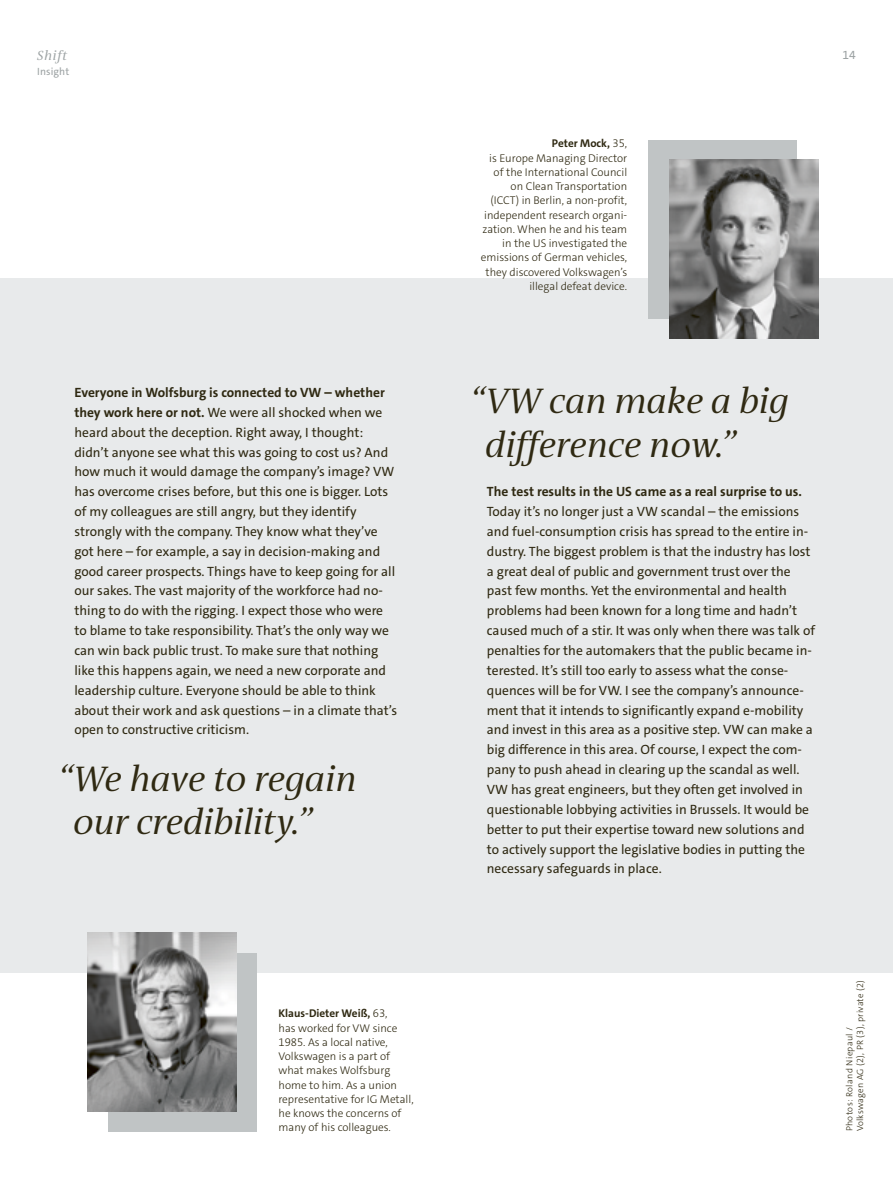
<style>
.page{position:relative;width:893px;height:1191px;background:#fff}
.page>*{position:absolute;margin:0;border:0;box-sizing:border-box;transform-origin:0 0}
.VW_NH_Zitat_EZ20{font:italic 36px/43.5px "VWAG The Antiqua";color:#2f2912}
.VW_NH_Stakeholder_9{font:13.5px/19.8px "VWAG The Sans";color:#2f2912}
.t1{font:italic 13.5px "VWAG The Antiqua";letter-spacing:.05em;color:#9ca2a3}
.t2{font:12px "VWAG The Sans";color:#9ca2a3}
.t3{font:300 11.25px/14.2px "VWAG The Sans";color:#2f2912}
.t4{font:10.5px "VWAG The Sans";letter-spacing:.01em;color:#9ca2a3}
.t5{font:300 9px/10.8px "VWAG The Sans";letter-spacing:.03em;color:#2f2912}
.s1{font-weight:700}
</style>
<div class="page">
<div style="left:0;top:278px;width:893px;height:694px;background:#e8eaeb"></div>
<div style="left:108px;top:952px;width:149px;height:179px;background:#c0c4c5"></div>
<img style="left:87px;top:933px;width:149px;height:178px">
<div style="left:648px;top:140px;width:149px;height:178px;background:#c0c4c5"></div>
<img style="left:670px;top:159px;width:149px;height:179px">
<p class="t1" style="left:37px;top:46px;width:32px">Shift</p>
<p class="t4" style="left:37px;top:64px;width:34px">Insight</p>
<p class="VW_NH_Stakeholder_9" style="left:74px;top:382px;width:324px"><span class="s1">Everyone in Wolfsburg is connected to VW – whether they work here or not.</span> We were all shocked when we heard about the deception. Right away, I thought: didn’t anyone see what this was going to cost us? And how much it would damage the company’s image? VW has overcome crises before, but this one is bigger. Lots of my colleagues are still angry, but they identify strongly with the company. They know what they’ve got here – for example, a say in decision-making and good career prospects. Things have to keep going for all our sakes. The vast majority of the workforce had no&shy;thing to do with the rigging. I expect those who were to blame to take responsibility. That’s the only way we can win back public trust. To make sure that nothing like this happens again, we need a new corporate and leadership culture. Everyone should be able to think about their work and ask questions – in a climate that’s open to constructive criticism.</p>
<p class="VW_NH_Zitat_EZ20" style="left:73px;top:757px;width:285px;text-indent:-15px">“We have to regain our credibility.”</p>
<p class="t3" style="left:279px;top:1006px;width:137px"><span class="s1">Klaus-Dieter Weiß,</span> 63,<br>has worked for VW since<br>1985. As a local native,<br>Volkswagen is a part of what makes Wolfsburg home to him. As a union representative for IG Metall, he knows the concerns of many of his colleagues.</p>
<p class="t3" style="left:481px;top:136px;width:148px;text-align:right"><span class="s1">Peter Mock,</span> 35,<br>is Europe Managing Director of the International Council on Clean Transportation (ICCT) in Berlin, a non-profit, independent research organi&shy;zation. When he and his team in the US investigated the emissions of German vehicles, they discovered Volkswagen’s illegal defeat device.</p>
<p class="t2" style="left:843px;top:47px;width:15px">14</p>
<p class="VW_NH_Zitat_EZ20" style="left:485px;top:379px;width:305px;text-indent:-15px">“VW can make a big difference now.”</p>
<p class="VW_NH_Stakeholder_9" style="left:487px;top:482px;width:330px"><span class="s1">The test results in the US came as a real surprise to us.<br></span>Today it’s no longer just a VW scandal – the emissions and fuel-consumption crisis has spread to the entire in&shy;dustry. The biggest problem is that the industry has lost a great deal of public and government trust over the past few months. Yet the environmental and health problems had been known for a long time and hadn’t caused much of a stir. It was only when there was talk of penalties for the automakers that the public became in&shy;terested. It’s still too early to assess what the conse&shy;quences will be for VW. I see the company’s announce&shy;ment that it intends to significantly expand e-mobility and invest in this area as a positive step. VW can make a big difference in this area. Of course, I expect the com&shy;pany to push ahead in clearing up the scandal as well.<br>VW has great engineers, but they often get involved in questionable lobbying activities in Brussels. It would be better to put their expertise toward new solutions and to actively support the legislative bodies in putting the necessary safeguards in place.</p>
<p class="t5" style="left:844px;top:1131px;width:153px;rotate:-90deg">Photos: Roland Niepaul /<br>Volkswagen AG (2), PR (3), private (2)</p>
</div>
